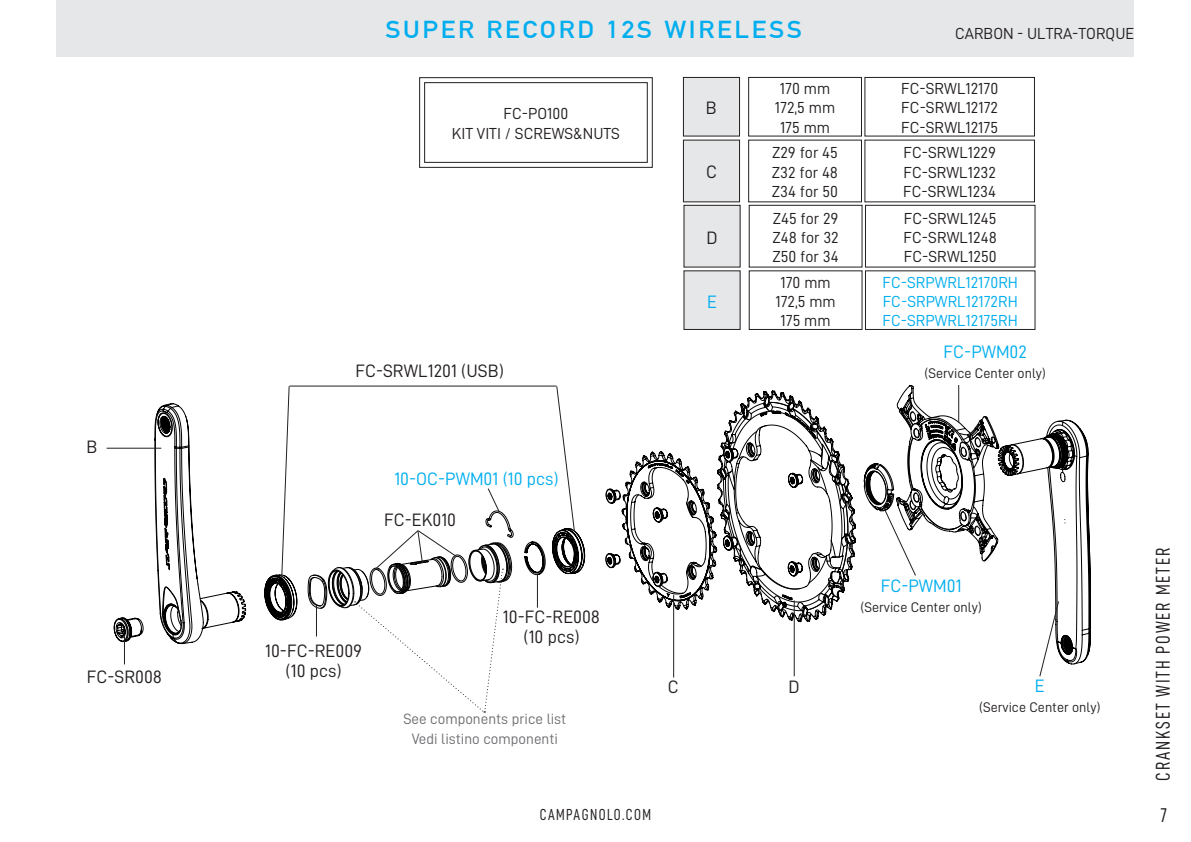
<style>
.page{position:relative;width:1191px;height:842px;background:#fff}
.page>*{position:absolute;margin:0;border:0;box-sizing:border-box;transform-origin:0 0}
.t1{font:700 24px "DIN Alternate";letter-spacing:.1em;color:#00aeef;scale:1.1 1}
.t2{font:20px "D DIN Condensed";letter-spacing:.1em;color:#231f20;scale:.9 1}
.t3{font:18px/20px "D DIN";color:#231f20;text-align:center}
.t4{font:18px "D DIN";color:#00aeef}
.t5{font:16px/19.2px "D DIN";color:#231f20;text-align:justify}
.t6{font:16px/19.2px "D DIN";color:#00aeef;text-align:justify}
.t7{font:16px "D DIN Condensed";letter-spacing:.1em;color:#231f20;scale:.9 1}
.t8{font:15px/20px "D DIN";color:#6c6d70;text-align:center}
.t9{font:14px "D DIN";color:#231f20}
</style>
<div class="page">
<div style="left:57px;top:0;width:1077px;height:57px;background:#e6e7e9"></div>
<hr style="left:107px;top:448px;width:54px;height:1px;background:#231f20">
<div style="left:748px;top:77px;width:113px;height:59px;border:1px solid #231f20"></div>
<div style="left:749px;top:205px;width:113px;height:62px;border:1px solid #231f20"></div>
<div style="left:864px;top:77px;width:170px;height:59px;border:1px solid #231f20"></div>
<div style="left:865px;top:205px;width:170px;height:62px;border:1px solid #231f20"></div>
<div style="left:683px;top:77px;width:56px;height:59px;background:#e6e7e9"></div>
<div style="left:683px;top:77px;width:57px;height:59px;border:1px solid #231f20"></div>
<div style="left:683px;top:140px;width:56px;height:62px;background:#e6e7e9"></div>
<div style="left:683px;top:140px;width:57px;height:62px;border:1px solid #231f20"></div>
<div style="left:684px;top:205px;width:56px;height:62px;background:#e6e7e9"></div>
<svg style="left:419px;top:77px;width:234px;height:91px"></svg>
<div style="left:424px;top:82px;width:224px;height:81px;border:1px solid #231f20"></div>
<div style="left:749px;top:271px;width:113px;height:59px;border:1px solid #231f20"></div>
<div style="left:865px;top:271px;width:170px;height:59px;border:1px solid #231f20"></div>
<div style="left:684px;top:271px;width:56px;height:58px;background:#e6e7e9"></div>
<svg style="left:114px;top:385px;width:976px;height:327px"></svg>
<p class="t3" style="left:86px;top:436px;width:13px">B</p>
<p class="t3" style="left:87px;top:666px;width:77px">FC-SR008</p>
<h1 class="t1" style="left:385px;top:11px;width:380px">SUPER RECORD 12S WIRELESS</h1>
<p class="t5" style="left:452px;top:103px;width:170px;line-height:20px;text-align:center">FC-PO100<br>KIT VITI / SCREWS&amp;NUTS</p>
<p class="t3" style="left:706px;top:98px;width:13px">B</p>
<p class="t3" style="left:706px;top:162px;width:12px">C</p>
<p class="t3" style="left:706px;top:227px;width:13px">D</p>
<p class="t5" style="left:775px;top:79px;width:62px;text-align:center">170 mm<br>172,5 mm<br>175 mm</p>
<p class="t5" style="left:772px;top:143px;width:68px">Z29 for 45<br>Z32 for 48<br>Z34 for 50</p>
<p class="t5" style="left:772px;top:208px;width:68px">Z45 for 29<br>Z48 for 32<br>Z50 for 34</p>
<p class="t5" style="left:955px;top:24px;width:181px">CARBON - ULTRA-TORQUE</p>
<p class="t5" style="left:901px;top:79px;width:99px">FC-SRWL12170<br>FC-SRWL12172<br>FC-SRWL12175</p>
<p class="t5" style="left:903px;top:143px;width:95px">FC-SRWL1229<br>FC-SRWL1232<br>FC-SRWL1234</p>
<p class="t5" style="left:903px;top:208px;width:95px">FC-SRWL1245<br>FC-SRWL1248<br>FC-SRWL1250</p>
<p class="t3" style="left:355px;top:360px;width:150px">FC-SRWL1201 (USB)</p>
<p class="t4" style="left:394px;top:469px;width:166px">10-OC-PWM01 (10 pcs)</p>
<p class="t3" style="left:384px;top:510px;width:74px">FC-EK010</p>
<p class="t3" style="left:265px;top:640px;width:98px">10-FC-RE009 (10 pcs)</p>
<p class="t3" style="left:503px;top:607px;width:99px">10-FC-RE008 (10 pcs)</p>
<p class="t8" style="left:403px;top:709px;width:164px">See components price list<br>Vedi listino componenti</p>
<p class="t4" style="left:707px;top:292px;width:11px">E</p>
<p class="t5" style="left:775px;top:272px;width:62px;text-align:center">170 mm<br>172,5 mm<br>175 mm</p>
<p class="t6" style="left:882px;top:272px;width:137px">FC-SRPWRL12170RH FC-SRPWRL12172RH FC-SRPWRL12175RH</p>
<p class="t4" style="left:943px;top:342px;width:85px">FC-PWM02</p>
<p class="t9" style="left:924px;top:365px;width:123px">(Service Center only)</p>
<p class="t3" style="left:668px;top:677px;width:12px">C</p>
<p class="t3" style="left:788px;top:677px;width:13px">D</p>
<p class="t4" style="left:880px;top:576px;width:82px">FC-PWM01</p>
<p class="t9" style="left:860px;top:600px;width:123px">(Service Center only)</p>
<p class="t4" style="left:1035px;top:676px;width:11px">E</p>
<p class="t9" style="left:979px;top:700px;width:123px">(Service Center only)</p>
<p class="t2" style="left:1152px;top:780px;width:260px;rotate:-90deg">CRANKSET WITH POWER METER</p>
<p class="t7" style="left:540px;top:806px;width:125px">CAMPAGNOLO.COM</p>
<p class="t2" style="left:1160px;top:804px;width:9px">7</p>
</div>
